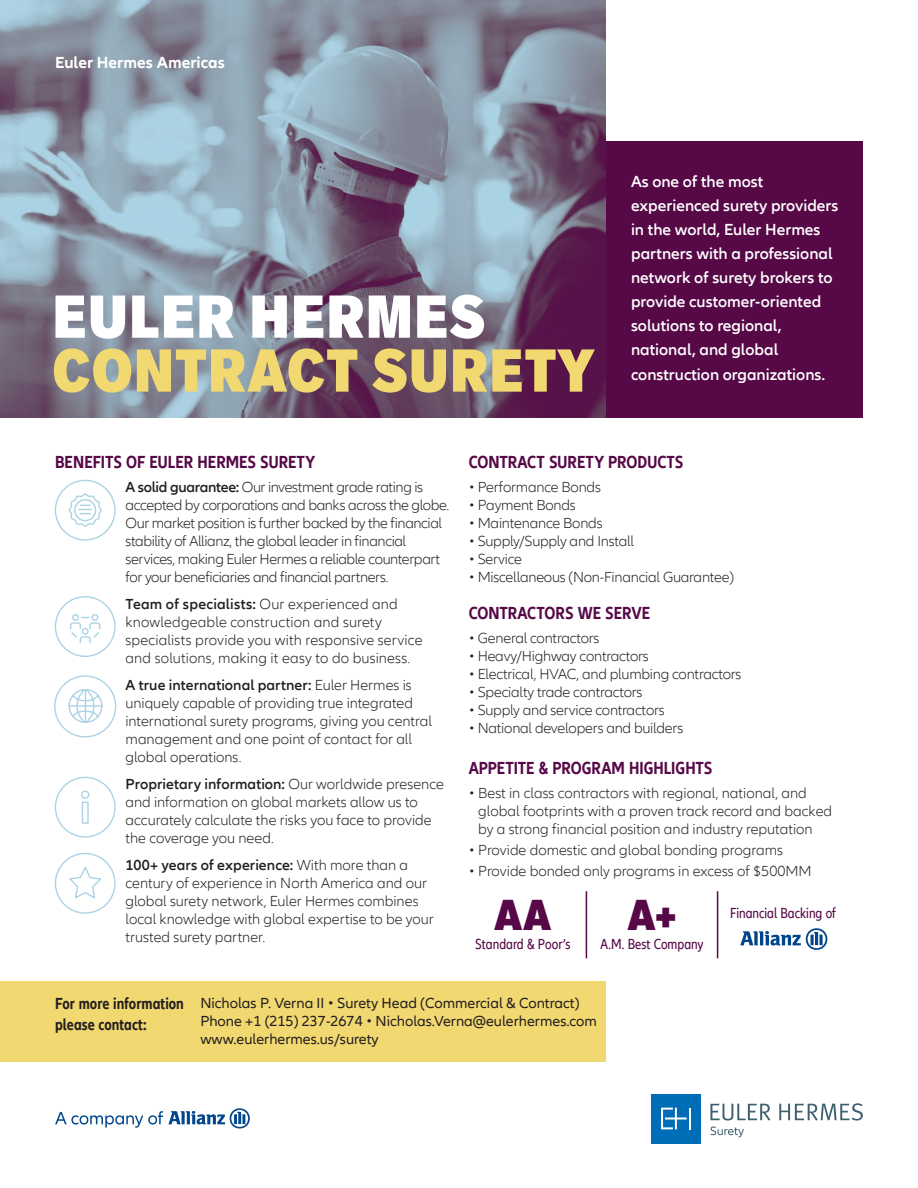
<style>
.page{position:relative;width:918px;height:1188px;background:#fff}
.page>*{position:absolute;margin:0;border:0;box-sizing:border-box;transform-origin:0 0}
.t1{font:900 condensed 59.25px "Applied Sans Pro";letter-spacing:.02em;color:#f1d870}
.t2{font:900 condensed 59.25px "Applied Sans Pro";letter-spacing:.02em;color:#fff}
.t3{font:900 condensed 42px "Applied Sans Pro";color:#560847}
.t4{font:700 condensed 18px "Allianz Neo";color:#560847}
.t5{font:600 16.5px/24px "Allianz Neo";color:#fff}
.t6{font:700 condensed 16.5px/21px "Allianz Neo";letter-spacing:.005em;color:#231f20}
.t7{font:700 16.5px "Allianz Neo";color:#fff}
.t8{font:300 15px/18px "Allianz Neo";letter-spacing:-.005em;color:#231f20}
.t9{font:300 15px/18px "Allianz Neo";letter-spacing:-.025em;color:#231f20}
.t10{font:15px/18px "Allianz Neo";color:#231f20}
.t11{font:condensed 15px "Allianz Neo";color:#560847}
.s1{font-weight:600}
</style>
<div class="page">
<div style="left:606px;top:141px;width:257px;height:276px;background:#560847"></div>
<img style="left:0;top:0;width:606px;height:417px">
<svg style="left:55px;top:1108px;width:195px;height:21px"></svg>
<div style="left:54px;top:675px;width:62px;height:63px;border:1px solid #aad3e5;border-radius:50%"></div>
<svg style="left:68px;top:689px;width:35px;height:34px"></svg>
<div style="left:55px;top:777px;width:61px;height:61px;border:1px solid #aad3e5;border-radius:50%"></div>
<svg style="left:81px;top:790px;width:9px;height:34px"></svg>
<div style="left:55px;top:480px;width:61px;height:61px;border:1px solid #aad3e5;border-radius:50%"></div>
<svg style="left:68px;top:493px;width:34px;height:34px"></svg>
<div style="left:55px;top:596px;width:61px;height:61px;border:1px solid #aad3e5;border-radius:50%"></div>
<div style="left:72px;top:614px;width:7px;height:7px;border:1px solid #aad3e5;border-radius:50%"></div>
<div style="left:91px;top:614px;width:7px;height:7px;border:1px solid #aad3e5;border-radius:50%"></div>
<svg style="left:70px;top:616px;width:31px;height:28px"></svg>
<div style="left:55px;top:853px;width:61px;height:61px;border:1px solid #aad3e5;border-radius:50%"></div>
<svg style="left:69px;top:866px;width:32px;height:33px"></svg>
<div style="left:651px;top:1094px;width:50px;height:49px;background:#006db8"></div>
<hr style="left:689px;top:1108px;width:2px;height:21px;background:#fff">
<svg style="left:661px;top:1108px;width:26px;height:21px"></svg>
<svg style="left:710px;top:1104px;width:61px;height:17px"></svg>
<svg style="left:779px;top:1103px;width:84px;height:18px"></svg>
<svg style="left:711px;top:1127px;width:33px;height:10px"></svg>
<div style="left:0;top:981px;width:606px;height:81px;background:#f1d870"></div>
<svg style="left:740px;top:928px;width:87px;height:22px"></svg>
<hr style="left:586px;top:891px;width:1px;height:67px;background:#560847">
<hr style="left:717px;top:891px;width:1px;height:67px;background:#560847">
<p class="t7" style="left:55px;top:53px;width:171px">Euler Hermes Americas</p>
<h1 class="t2" style="left:52px;top:280px;width:434px">EULER HERMES</h1>
<h1 class="t1" style="left:52px;top:334px;width:543px">CONTRACT SURETY</h1>
<p class="t5" style="left:631px;top:170px;width:209px">As one of the most experienced surety providers in the world, Euler Hermes partners with a professional network of surety brokers to provide customer-oriented solutions to regional, national, and global construction organizations.</p>
<p class="t4" style="left:55px;top:452px;width:262px">BENEFITS OF EULER HERMES SURETY</p>
<p class="t9" style="left:126px;top:478px;width:325px"><span class="s1">A solid guarantee:</span> Our investment grade rating is accepted by corporations and banks across the globe.<br>Our market position is further backed by the financial stability of Allianz, the global leader in financial services, making Euler Hermes a reliable counterpart for your beneficiaries and financial partners.</p>
<p class="t8" style="left:126px;top:595px;width:299px"><span class="s1">Team of specialists:</span> Our experienced and knowledgeable construction and surety specialists provide you with responsive service and solutions, making it easy to do business.</p>
<p class="t8" style="left:126px;top:676px;width:308px"><span class="s1">A true international partner:</span> Euler Hermes is uniquely capable of providing true integrated international surety programs, giving you central management and one point of contact for all global operations.</p>
<p class="t8" style="left:126px;top:775px;width:320px"><span class="s1">Proprietary information:</span> Our worldwide presence and information on global markets allow us to accurately calculate the risks you face to provide the coverage you need.</p>
<p class="t8" style="left:126px;top:856px;width:310px"><span class="s1">100+ years of experience:</span> With more than a century of experience in North America and our global surety network, Euler Hermes combines local knowledge with global expertise to be your trusted surety partner.</p>
<p class="t4" style="left:469px;top:452px;width:216px">CONTRACT SURETY PRODUCTS</p>
<p class="t8" style="left:469px;top:478px;width:134px">• Performance Bonds</p>
<p class="t8" style="left:469px;top:496px;width:109px">• Payment Bonds</p>
<p class="t8" style="left:469px;top:514px;width:135px">• Maintenance Bonds</p>
<p class="t8" style="left:469px;top:532px;width:167px">• Supply/Supply and Install</p>
<p class="t8" style="left:469px;top:550px;width:55px">• Service</p>
<p class="t8" style="left:469px;top:568px;width:267px">• Miscellaneous (Non-Financial Guarantee)</p>
<p class="t4" style="left:469px;top:603px;width:183px">CONTRACTORS WE SERVE</p>
<p class="t8" style="left:469px;top:630px;width:132px">• General contractors</p>
<p class="t8" style="left:469px;top:648px;width:182px">• Heavy/Highway contractors</p>
<p class="t8" style="left:469px;top:666px;width:274px">• Electrical, HVAC, and plumbing contractors</p>
<p class="t8" style="left:469px;top:684px;width:175px">• Specialty trade contractors</p>
<p class="t8" style="left:469px;top:702px;width:198px">• Supply and service contractors</p>
<p class="t8" style="left:469px;top:720px;width:216px">• National developers and builders</p>
<p class="t4" style="left:469px;top:758px;width:245px">APPETITE &amp; PROGRAM HIGHLIGHTS</p>
<p class="t8" style="left:478px;top:784px;width:356px;text-indent:-9px">• Best in class contractors with regional, national, and global footprints with a proven track record and backed by a strong financial position and industry reputation</p>
<p class="t8" style="left:469px;top:841px;width:316px">• Provide domestic and global bonding programs</p>
<p class="t8" style="left:469px;top:862px;width:344px">• Provide bonded only programs in excess of $500MM</p>
<h2 class="t3" style="left:494px;top:890px;width:59px">AA</h2>
<h2 class="t3" style="left:627px;top:890px;width:51px">A+</h2>
<p class="t11" style="left:730px;top:904px;width:108px">Financial Backing of</p>
<p class="t11" style="left:475px;top:936px;width:97px">Standard &amp; Poor’s</p>
<p class="t11" style="left:601px;top:936px;width:104px">A.M. Best Company</p>
<p class="t6" style="left:55px;top:993px;width:130px">For more information please contact:</p>
<p class="t10" style="left:200px;top:994px;width:398px">Nicholas P. Verna II • Surety Head (Commercial &amp; Contract)<br>Phone +1 (215) 237-2674 • Nicholas.Verna@eulerhermes.com www.eulerhermes.us/surety</p>
</div>
